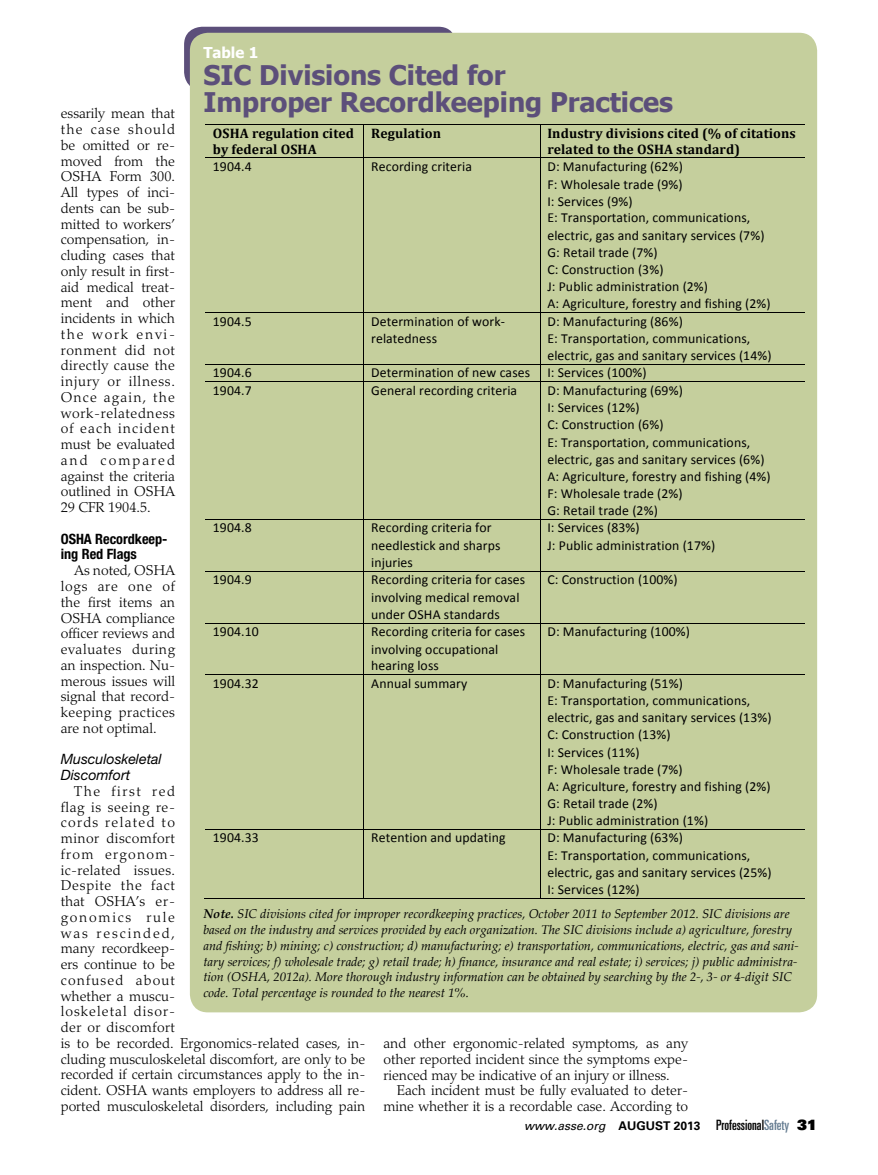
<style>
.page{position:relative;width:878px;height:1175px;background:#fff}
.page>*{position:absolute;margin:0;border:0;box-sizing:border-box;transform-origin:0 0}
.t1{font:700 27px/27px "Tahoma";color:#5c4f7a}
.t2{font:700 15px "Tahoma";color:#fff}
.t3{font:300 14.25px/15.8px "Palatino LT Std";color:#000;text-align:justify}
.t4{font:700 condensed 14.25px/15.8px "Helvetica Neue LT Std";color:#000}
.t5{font:italic 14.25px/15.8px "Helvetica Neue LT Std";color:#000}
.t6{font:13.8px/17.1px "Calibri";letter-spacing:.01em;color:#000}
.t7{font:700 13.8px/16.5px "Cambria";letter-spacing:.01em;color:#000}
.t8{font:italic 12.75px/15.8px "Palatino Linotype";color:#000}
.t9{font:italic 12px "Univers LT Std";color:#000}
.s1{font-weight:700}
.s2{font-weight:700;font-style:normal}
.s3{font-style:normal;font-stretch:ultra-condensed;font-size:14.25px}
.s4{font-style:normal;font-stretch:ultra-condensed;font-size:14.25px;color:#657c91}
.s5{font-family:"Univers LT Std X Black";font-style:normal;font-size:14.25px}
</style>
<div class="page">
<div style="left:184px;top:27px;width:272px;height:63px;background:linear-gradient(to right,#5e517b,#5b4e7a);border-radius:18px"></div>
<div style="left:190px;top:33px;width:627px;height:979px;background:#c5cf9d;border-radius:18px"></div>
<hr style="left:205px;top:124px;width:158px;height:1px;background:#000">
<hr style="left:364px;top:124px;width:175px;height:1px;background:#000">
<hr style="left:540px;top:124px;width:264px;height:1px;background:#000">
<hr style="left:363px;top:125px;width:1px;height:33px;background:#000">
<hr style="left:539px;top:125px;width:1px;height:33px;background:#000">
<hr style="left:205px;top:158px;width:158px;height:1px;background:#000">
<hr style="left:364px;top:158px;width:175px;height:1px;background:#000">
<hr style="left:540px;top:158px;width:264px;height:1px;background:#000">
<hr style="left:363px;top:158px;width:1px;height:154px;background:#000">
<hr style="left:539px;top:158px;width:1px;height:154px;background:#000">
<hr style="left:205px;top:312px;width:158px;height:1px;background:#000">
<hr style="left:364px;top:312px;width:175px;height:1px;background:#000">
<hr style="left:540px;top:312px;width:264px;height:1px;background:#000">
<hr style="left:363px;top:313px;width:1px;height:51px;background:#000">
<hr style="left:539px;top:313px;width:1px;height:51px;background:#000">
<hr style="left:205px;top:364px;width:158px;height:1px;background:#000">
<hr style="left:364px;top:364px;width:175px;height:1px;background:#000">
<hr style="left:540px;top:364px;width:264px;height:1px;background:#000">
<hr style="left:205px;top:381px;width:158px;height:1px;background:#000">
<svg style="left:363px;top:364px;width:1px;height:18px"></svg>
<hr style="left:364px;top:381px;width:175px;height:1px;background:#000">
<hr style="left:540px;top:381px;width:264px;height:1px;background:#000">
<hr style="left:363px;top:382px;width:1px;height:136px;background:#000">
<hr style="left:539px;top:382px;width:1px;height:136px;background:#000">
<hr style="left:205px;top:518px;width:158px;height:1px;background:#000">
<hr style="left:364px;top:518px;width:175px;height:1px;background:#000">
<hr style="left:540px;top:518px;width:264px;height:1px;background:#000">
<hr style="left:363px;top:519px;width:1px;height:51px;background:#000">
<hr style="left:539px;top:519px;width:1px;height:51px;background:#000">
<hr style="left:205px;top:570px;width:158px;height:1px;background:#000">
<hr style="left:364px;top:570px;width:175px;height:1px;background:#000">
<hr style="left:540px;top:570px;width:264px;height:1px;background:#000">
<hr style="left:363px;top:571px;width:1px;height:51px;background:#000">
<hr style="left:539px;top:571px;width:1px;height:51px;background:#000">
<hr style="left:205px;top:622px;width:158px;height:1px;background:#000">
<hr style="left:364px;top:622px;width:175px;height:1px;background:#000">
<hr style="left:540px;top:622px;width:264px;height:1px;background:#000">
<hr style="left:363px;top:623px;width:1px;height:51px;background:#000">
<hr style="left:539px;top:623px;width:1px;height:51px;background:#000">
<hr style="left:205px;top:674px;width:158px;height:1px;background:#000">
<hr style="left:364px;top:674px;width:175px;height:1px;background:#000">
<hr style="left:540px;top:674px;width:264px;height:1px;background:#000">
<hr style="left:363px;top:675px;width:1px;height:153px;background:#000">
<hr style="left:539px;top:675px;width:1px;height:153px;background:#000">
<hr style="left:205px;top:828px;width:158px;height:1px;background:#000">
<hr style="left:364px;top:828px;width:175px;height:1px;background:#000">
<hr style="left:540px;top:828px;width:264px;height:1px;background:#000">
<hr style="left:204px;top:897px;width:159px;height:1px;background:#000">
<hr style="left:363px;top:829px;width:1px;height:68px;background:#000">
<hr style="left:364px;top:897px;width:175px;height:1px;background:#000">
<hr style="left:539px;top:829px;width:1px;height:68px;background:#000">
<hr style="left:540px;top:897px;width:264px;height:1px;background:#000">
<p class="t2" style="left:203px;top:42px;width:56px">Table 1</p>
<h1 class="t1" style="left:203px;top:60px;width:471px">SIC Divisions Cited for<br>Improper Recordkeeping Practices</h1>
<p class="t7" style="left:213px;top:124px;width:143px">OSHA regulation cited by federal OSHA</p>
<p class="t7" style="left:371px;top:124px;width:71px">Regulation</p>
<p class="t7" style="left:547px;top:124px;width:250px">Industry divisions cited (% of citations related to the OSHA standard)</p>
<p class="t6" style="left:213px;top:158px;width:40px">1904.4</p>
<p class="t6" style="left:371px;top:158px;width:102px">Recording criteria</p>
<p class="t6" style="left:547px;top:158px;width:225px">D: Manufacturing (62%)<br>F: Wholesale trade (9%)<br>I: Services (9%)<br>E: Transportation, communications, electric, gas and sanitary services (7%)<br>G: Retail trade (7%)<br>C: Construction (3%)<br>J: Public administration (2%)<br>A: Agriculture, forestry and fishing (2%)</p>
<p class="t6" style="left:213px;top:313px;width:40px">1904.5</p>
<p class="t6" style="left:371px;top:313px;width:135px">Determination of work--‐ relatedness</p>
<p class="t6" style="left:547px;top:313px;width:226px">D: Manufacturing (86%)<br>E: Transportation, communications, electric, gas and sanitary services (14%)</p>
<p class="t6" style="left:213px;top:364px;width:40px">1904.6</p>
<p class="t6" style="left:371px;top:364px;width:160px">Determination of new cases</p>
<p class="t6" style="left:547px;top:364px;width:101px">I: Services (100%)</p>
<p class="t6" style="left:213px;top:382px;width:40px">1904.7</p>
<p class="t6" style="left:371px;top:382px;width:147px">General recording criteria</p>
<p class="t6" style="left:547px;top:382px;width:225px">D: Manufacturing (69%)<br>I: Services (12%)<br>C: Construction (6%)<br>E: Transportation, communications, electric, gas and sanitary services (6%)<br>A: Agriculture, forestry and fishing (4%)<br>F: Wholesale trade (2%)<br>G: Retail trade (2%)</p>
<p class="t6" style="left:213px;top:519px;width:40px">1904.8</p>
<p class="t6" style="left:371px;top:519px;width:131px">Recording criteria for needlestick and sharps injuries</p>
<p class="t6" style="left:547px;top:519px;width:169px">I: Services (83%)<br>J: Public administration (17%)</p>
<p class="t6" style="left:213px;top:571px;width:40px">1904.9</p>
<p class="t6" style="left:371px;top:571px;width:155px">Recording criteria for cases involving medical removal under OSHA standards</p>
<p class="t6" style="left:547px;top:571px;width:132px">C: Construction (100%)</p>
<p class="t6" style="left:213px;top:623px;width:47px">1904.10</p>
<p class="t6" style="left:371px;top:623px;width:155px">Recording criteria for cases involving occupational hearing loss</p>
<p class="t6" style="left:547px;top:623px;width:144px">D: Manufacturing (100%)</p>
<p class="t6" style="left:213px;top:675px;width:47px">1904.32</p>
<p class="t6" style="left:371px;top:675px;width:98px">Annual summary</p>
<p class="t6" style="left:547px;top:675px;width:226px">D: Manufacturing (51%)<br>E: Transportation, communications, electric, gas and sanitary services (13%)<br>C: Construction (13%)<br>I: Services (11%)<br>F: Wholesale trade (7%)<br>A: Agriculture, forestry and fishing (2%)<br>G: Retail trade (2%)<br>J: Public administration (1%)</p>
<p class="t6" style="left:213px;top:829px;width:47px">1904.33</p>
<p class="t6" style="left:371px;top:829px;width:136px">Retention and updating</p>
<p class="t6" style="left:547px;top:829px;width:226px">D: Manufacturing (63%)<br>E: Transportation, communications, electric, gas and sanitary services (25%)<br>I: Services (12%)</p>
<p class="t8" style="left:203px;top:905px;width:596px"><span class="s1">Note.</span> SIC divisions cited for improper recordkeeping practices, October 2011 to September 2012. SIC divisions are based on the industry and services provided by each organization. The SIC divisions include a) agriculture, forestry and fishing; b) mining; c) construction; d) manufacturing; e) transportation, communications, electric, gas and sani&shy;tary services; f) wholesale trade; g) retail trade; h) finance, insurance and real estate; i) services; j) public administra&shy;tion (OSHA, 2012a). More thorough industry information can be obtained by searching by the 2-, 3- or 4-digit SIC code. Total percentage is rounded to the nearest 1%.</p>
<p class="t3" style="left:61px;top:106px;width:116px">essarily mean that the case should be omitted or re&shy;moved from the OSHA Form 300.<br>All types of inci&shy;dents can be sub&shy;mitted to workers’ compensation, in&shy;cluding cases that only result in first&shy;aid medical treat&shy;ment and other incidents in which the work envi&shy;ronment did not directly cause the injury or illness.<br>Once again, the work-relatedness of each incident must be evaluated and compared against the criteria outlined in OSHA 29 CFR 1904.5.</p>
<p class="t4" style="left:61px;top:530px;width:108px">OSHA Recordkeep&shy;ing Red Flags</p>
<p class="t3" style="left:61px;top:563px;width:116px;text-indent:13px">As noted, OSHA logs are one of the first items an OSHA compliance officer reviews and evaluates during an inspection. Nu&shy;merous issues will signal that record&shy;keeping practices are not optimal.</p>
<p class="t5" style="left:61px;top:751px;width:102px">Musculoskeletal<br>Discomfort</p>
<p class="t3" style="left:61px;top:783px;width:306px;text-align:left;text-indent:13px">The first red<br>flag is seeing re-<br>cords related to<br>minor discomfort<br>from ergonom-<br>ic-related issues.<br>Despite the fact<br>that OSHA’s er-<br>gonomics rule<br>was rescinded,<br>many recordkeep-<br>ers continue to be<br>confused about<br>whether a muscu-<br>loskeletal disor-<br>der or discomfort<br>is to be recorded. Ergonomics-related cases, in&shy;cluding musculoskeletal discomfort, are only to be recorded if certain circumstances apply to the in&shy;cident. OSHA wants employers to address all re&shy;ported musculoskeletal disorders, including pain</p>
<p class="t3" style="left:383px;top:1035px;width:306px">and other ergonomic-related symptoms, as any other reported incident since the symptoms expe&shy;rienced may be indicative of an injury or illness.</p>
<p class="t3" style="left:383px;top:1082px;width:306px;text-align:right">Each incident must be fully evaluated to deter&shy;mine whether it is a recordable case. According to</p>
<p class="t9" style="left:524px;top:1118px;width:294px">www.asse.org <span class="s2">AUGUST 2013</span> <span class="s3">Professional</span><span class="s4">Safety</span> <span class="s5">31</span></p>
</div>
